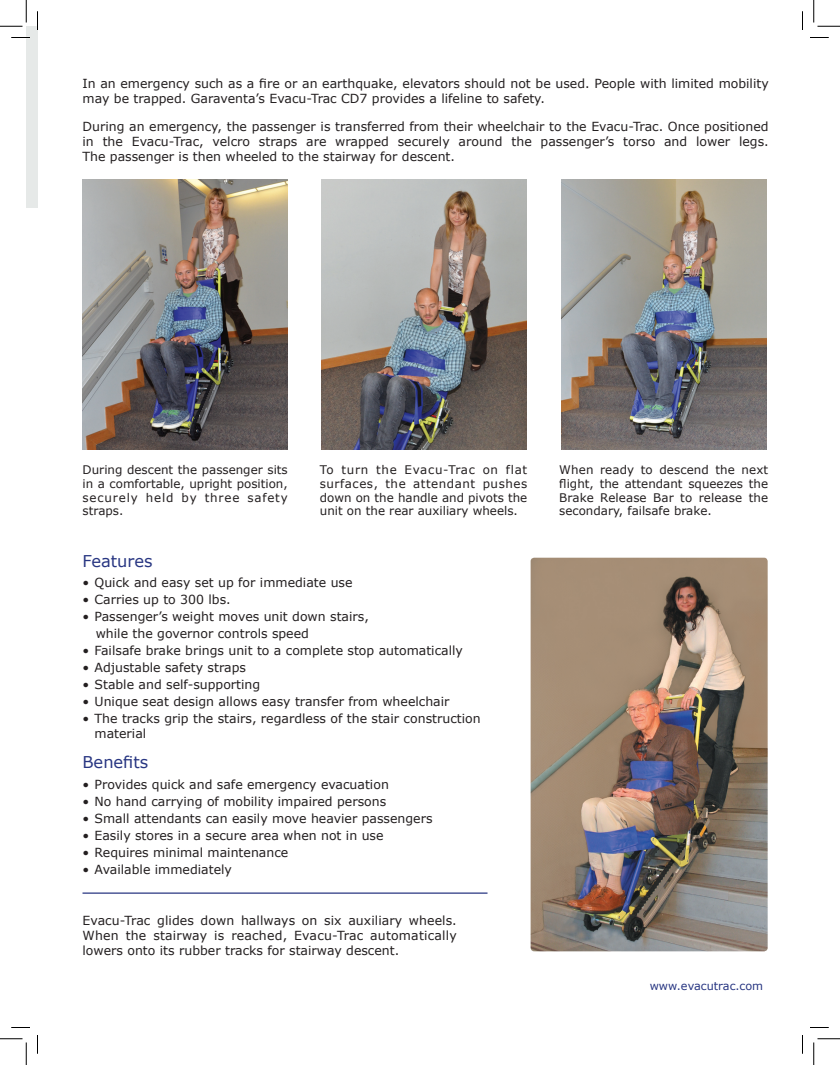
<style>
.page{position:relative;width:840px;height:1065px;background:#fff}
.page>*{position:absolute;margin:0;border:0;box-sizing:border-box;transform-origin:0 0}
.t1{font:16.25px "Verdana";color:#283682}
.t2{font:12.5px/15px "Verdana";color:#231f20}
.t3{font:11.88px/13.8px "Verdana";color:#231f20;text-align:justify}
.t4{font:11.25px "Verdana";color:#283682}
</style>
<div class="page">
<div style="left:26px;top:26px;width:12px;height:181px;background:#e6e9e8"></div>
<hr style="left:83px;top:892px;width:405px;height:2px;background:#283682">
<img style="left:531px;top:558px;width:237px;height:393px">
<img style="left:83px;top:180px;width:205px;height:270px">
<img style="left:321px;top:180px;width:205px;height:270px">
<img style="left:561px;top:180px;width:205px;height:270px">
<svg style="left:11px;top:37px;width:19px;height:1px"></svg>
<svg style="left:810px;top:37px;width:19px;height:1px"></svg>
<svg style="left:11px;top:1027px;width:19px;height:1px"></svg>
<svg style="left:810px;top:1027px;width:19px;height:1px"></svg>
<svg style="left:37px;top:11px;width:1px;height:19px"></svg>
<svg style="left:37px;top:1035px;width:1px;height:19px"></svg>
<svg style="left:802px;top:11px;width:1px;height:19px"></svg>
<svg style="left:802px;top:1035px;width:1px;height:19px"></svg>
<svg style="left:0;top:0;width:27px;height:27px"></svg>
<svg style="left:0;top:1039px;width:27px;height:26px"></svg>
<svg style="left:814px;top:0;width:26px;height:27px"></svg>
<svg style="left:814px;top:1039px;width:26px;height:26px"></svg>
<p class="t2" style="left:83px;top:76px;width:688px">In an emergency such as a fire or an earthquake, elevators should not be used. People with limited mobility may be trapped. Garaventa’s Evacu-Trac CD7 provides a lifeline to safety.</p>
<p class="t2" style="left:83px;top:119px;width:688px;text-align:justify">During an emergency, the passenger is transferred from their wheelchair to the Evacu-Trac. Once positioned in the Evacu-Trac, velcro straps are wrapped securely around the passenger’s torso and lower legs.<br>The passenger is then wheeled to the stairway for descent.</p>
<p class="t3" style="left:83px;top:462px;width:207px">During descent the passenger sits in a comfortable, upright position, securely held by three safety straps.</p>
<p class="t3" style="left:320px;top:462px;width:209px">To turn the Evacu-Trac on flat surfaces, the attendant pushes down on the handle and pivots the unit on the rear auxiliary wheels.</p>
<p class="t3" style="left:559px;top:462px;width:210px">When ready to descend the next flight, the attendant squeezes the Brake Release Bar to release the secondary, failsafe brake.</p>
<h1 class="t1" style="left:83px;top:550px;width:72px">Features</h1>
<p class="t2" style="left:83px;top:575px;width:272px">• Quick and easy set up for immediate use</p>
<p class="t2" style="left:83px;top:592px;width:150px">• Carries up to 300 lbs.</p>
<p class="t2" style="left:96px;top:608px;width:275px;line-height:16.9px;text-indent:-13px">• Passenger’s weight moves unit down stairs, while the governor controls speed</p>
<p class="t2" style="left:83px;top:643px;width:382px">• Failsafe brake brings unit to a complete stop automatically</p>
<p class="t2" style="left:83px;top:659px;width:165px">• Adjustable safety straps</p>
<p class="t2" style="left:83px;top:676px;width:179px">• Stable and self-supporting</p>
<p class="t2" style="left:83px;top:693px;width:369px">• Unique seat design allows easy transfer from wheelchair</p>
<p class="t2" style="left:95px;top:710px;width:388px;text-indent:-12px">• The tracks grip the stairs, regardless of the stair construction material</p>
<h1 class="t1" style="left:83px;top:752px;width:67px">Benefits</h1>
<p class="t2" style="left:83px;top:777px;width:308px">• Provides quick and safe emergency evacuation</p>
<p class="t2" style="left:83px;top:793px;width:305px">• No hand carrying of mobility impaired persons</p>
<p class="t2" style="left:83px;top:810px;width:352px">• Small attendants can easily move heavier passengers</p>
<p class="t2" style="left:83px;top:827px;width:303px">• Easily stores in a secure area when not in use</p>
<p class="t2" style="left:83px;top:844px;width:207px">• Requires minimal maintenance</p>
<p class="t2" style="left:83px;top:861px;width:151px">• Available immediately</p>
<p class="t2" style="left:83px;top:913px;width:376px;text-align:justify">Evacu-Trac glides down hallways on six auxiliary wheels.<br>When the stairway is reached, Evacu-Trac automatically lowers onto its rubber tracks for stairway descent.</p>
<p class="t4" style="left:650px;top:978px;width:115px">www.evacutrac.com</p>
</div>
